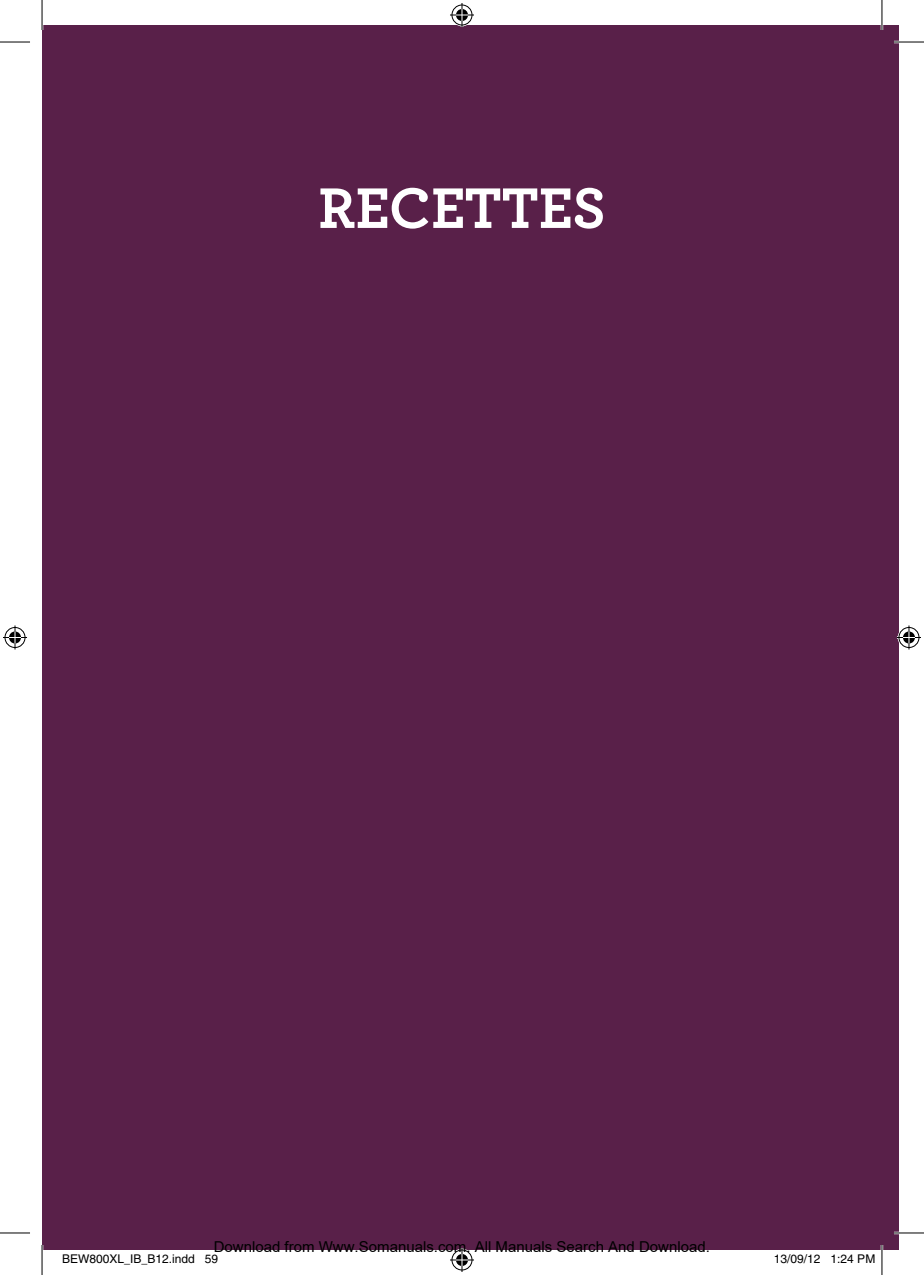
<style>
.page{position:relative;width:924px;height:1275px;background:#fff}
.page>*{position:absolute;margin:0;border:0;box-sizing:border-box;transform-origin:0 0}
.t1{font:60px "Archer Bold LF";color:#fff}
.t2{font:15px "Arial";color:#000}
.t3{font:12px "Helvetica";color:#000}
</style>
<div class="page">
<div style="left:42px;top:25px;width:856px;height:1225px;background:#592049"></div>
<hr style="left:893px;top:41px;width:30px;height:2px;background:#fff">
<hr style="left:893px;top:1231px;width:30px;height:3px;background:#fff">
<hr style="left:880px;top:0;width:2px;height:30px;background:#fff">
<hr style="left:880px;top:1245px;width:2px;height:30px;background:#fff">
<hr style="left:0;top:42px;width:30px;height:1px;background:#000">
<hr style="left:893px;top:42px;width:30px;height:1px;background:#000">
<hr style="left:0;top:1232px;width:30px;height:1px;background:#000">
<hr style="left:893px;top:1232px;width:30px;height:1px;background:#000">
<hr style="left:42px;top:0;width:1px;height:30px;background:#000">
<hr style="left:42px;top:1245px;width:1px;height:30px;background:#000">
<hr style="left:881px;top:0;width:1px;height:30px;background:#000">
<hr style="left:881px;top:1245px;width:1px;height:30px;background:#000">
<svg style="left:450px;top:3px;width:24px;height:24px"></svg>
<svg style="left:450px;top:1248px;width:24px;height:24px"></svg>
<svg style="left:3px;top:625px;width:24px;height:24px"></svg>
<svg style="left:897px;top:625px;width:23px;height:24px"></svg>
<h1 class="t1" style="left:318px;top:170px;width:289px">RECETTES</h1>
<p class="t2" style="left:214px;top:1238px;width:497px">Download from Www.Somanuals.com. All Manuals Search And Download.</p>
<p class="t3" style="left:62px;top:1251px;width:158px">BEW800XL_IB_B12.indd 59</p>
<p class="t3" style="left:773px;top:1251px;width:103px">13/09/12 1:24 PM</p>
</div>
